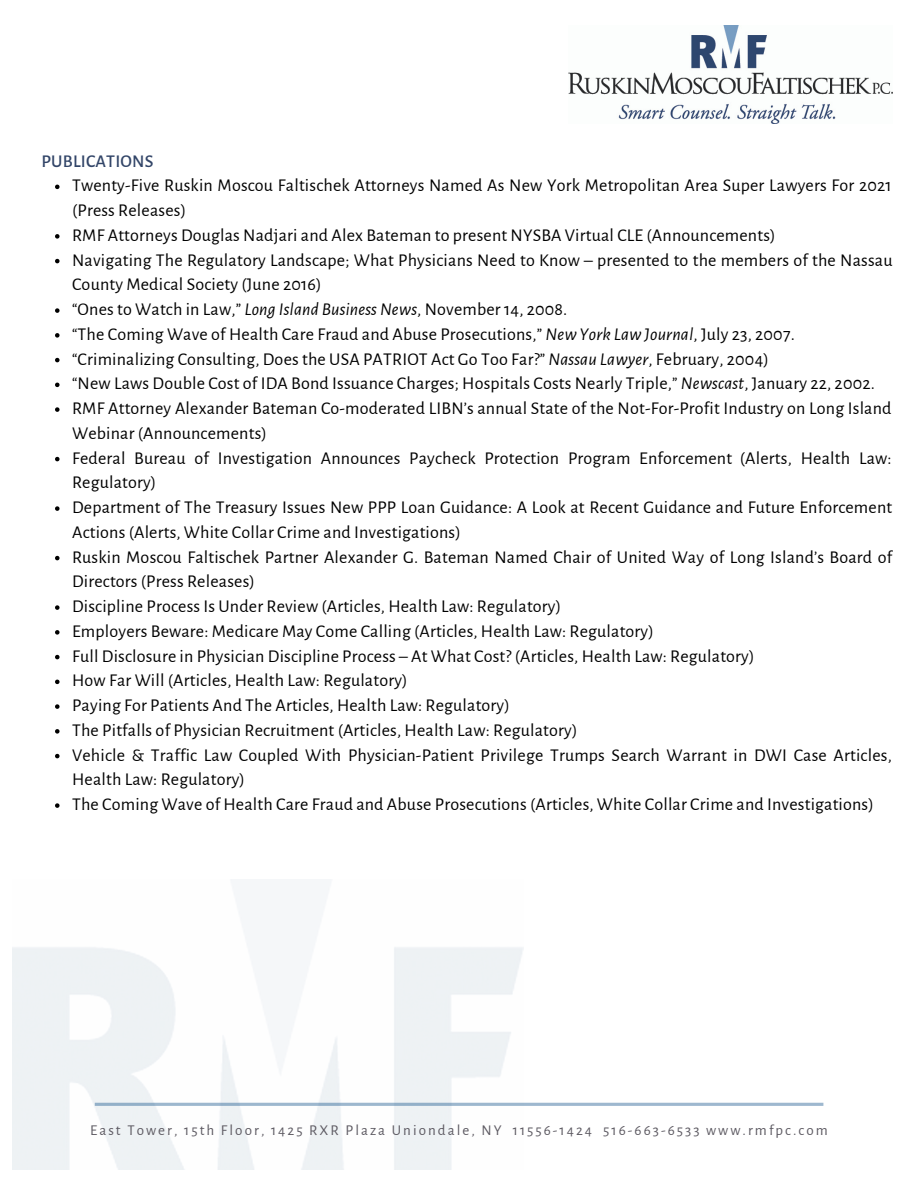
<style>
.page{position:relative;width:918px;height:1188px;background:#fff}
.page>*{position:absolute;margin:0;border:0;box-sizing:border-box;transform-origin:0 0}
.t1{font:18px/24.8px "Alegreya Sans";letter-spacing:.01em;color:#000}
.t2{font:500 18px "Alegreya Sans";letter-spacing:.01em;color:#324568}
.t3{font:15px "Alegreya Sans";letter-spacing:.135em;color:#5d5a62}
.s1{font-style:italic}
</style>
<div class="page">
<img style="left:569px;top:26px;width:324px;height:97px">
<svg style="left:95px;top:1103px;width:728px;height:3px;background:#9eb8ce"></svg>
<svg style="left:55px;top:185px;width:5px;height:4px"></svg>
<svg style="left:55px;top:234px;width:5px;height:5px"></svg>
<svg style="left:55px;top:259px;width:5px;height:4px"></svg>
<svg style="left:55px;top:308px;width:5px;height:5px"></svg>
<svg style="left:55px;top:333px;width:5px;height:5px"></svg>
<svg style="left:55px;top:358px;width:5px;height:4px"></svg>
<svg style="left:55px;top:383px;width:5px;height:4px"></svg>
<svg style="left:55px;top:407px;width:5px;height:5px"></svg>
<svg style="left:55px;top:457px;width:5px;height:4px"></svg>
<svg style="left:55px;top:506px;width:5px;height:5px"></svg>
<svg style="left:55px;top:556px;width:5px;height:4px"></svg>
<svg style="left:55px;top:605px;width:5px;height:5px"></svg>
<svg style="left:55px;top:630px;width:5px;height:5px"></svg>
<svg style="left:55px;top:655px;width:5px;height:4px"></svg>
<svg style="left:55px;top:680px;width:5px;height:4px"></svg>
<svg style="left:55px;top:704px;width:5px;height:5px"></svg>
<svg style="left:55px;top:729px;width:5px;height:5px"></svg>
<svg style="left:55px;top:754px;width:5px;height:4px"></svg>
<svg style="left:55px;top:803px;width:5px;height:5px"></svg>
<p class="t2" style="left:42px;top:152px;width:113px">PUBLICATIONS</p>
<p class="t1" style="left:72px;top:174px;width:821px">Twenty-Five Ruskin Moscou Faltischek Attorneys Named As New York Metropolitan Area Super Lawyers For 2021 (Press Releases)</p>
<p class="t1" style="left:72px;top:223px;width:705px">RMF Attorneys Douglas Nadjari and Alex Bateman to present NYSBA Virtual CLE (Announcements)</p>
<p class="t1" style="left:72px;top:248px;width:822px">Navigating The Regulatory Landscape; What Physicians Need to Know – presented to the members of the Nassau<br>County Medical Society (June 2016)</p>
<p class="t1" style="left:72px;top:297px;width:497px">“Ones to Watch in Law,” <span class="s1">Long Island Business News</span>, November 14, 2008.</p>
<p class="t1" style="left:72px;top:322px;width:724px">“The Coming Wave of Health Care Fraud and Abuse Prosecutions,” <span class="s1">New York Law Journal</span>, July 23, 2007.</p>
<p class="t1" style="left:72px;top:347px;width:698px">“Criminalizing Consulting, Does the USA PATRIOT Act Go Too Far?” <span class="s1">Nassau Lawyer</span>, February, 2004)</p>
<p class="t1" style="left:72px;top:372px;width:804px">“New Laws Double Cost of IDA Bond Issuance Charges; Hospitals Costs Nearly Triple,” <span class="s1">Newscast</span>, January 22, 2002.</p>
<p class="t1" style="left:72px;top:396px;width:821px">RMF Attorney Alexander Bateman Co-moderated LIBN’s annual State of the Not-For-Profit Industry on Long Island<br>Webinar (Announcements)</p>
<p class="t1" style="left:72px;top:446px;width:821px">Federal Bureau of Investigation Announces Paycheck Protection Program Enforcement (Alerts, Health Law:<br>Regulatory)</p>
<p class="t1" style="left:72px;top:495px;width:822px">Department of The Treasury Issues New PPP Loan Guidance: A Look at Recent Guidance and Future Enforcement<br>Actions (Alerts, White Collar Crime and Investigations)</p>
<p class="t1" style="left:72px;top:545px;width:822px">Ruskin Moscou Faltischek Partner Alexander G. Bateman Named Chair of United Way of Long Island’s Board of<br>Directors (Press Releases)</p>
<p class="t1" style="left:72px;top:594px;width:491px">Discipline Process Is Under Review (Articles, Health Law: Regulatory)</p>
<p class="t1" style="left:72px;top:619px;width:583px">Employers Beware: Medicare May Come Calling (Articles, Health Law: Regulatory)</p>
<p class="t1" style="left:72px;top:644px;width:684px">Full Disclosure in Physician Discipline Process – At What Cost? (Articles, Health Law: Regulatory)</p>
<p class="t1" style="left:72px;top:669px;width:337px">How Far Will (Articles, Health Law: Regulatory)</p>
<p class="t1" style="left:72px;top:693px;width:439px">Paying For Patients And The Articles, Health Law: Regulatory)</p>
<p class="t1" style="left:72px;top:718px;width:507px">The Pitfalls of Physician Recruitment (Articles, Health Law: Regulatory)</p>
<p class="t1" style="left:72px;top:743px;width:821px">Vehicle &amp; Traffic Law Coupled With Physician-Patient Privilege Trumps Search Warrant in DWI Case Articles,<br>Health Law: Regulatory)</p>
<p class="t1" style="left:72px;top:792px;width:803px">The Coming Wave of Health Care Fraud and Abuse Prosecutions (Articles, White Collar Crime and Investigations)</p>
<p class="t3" style="left:90px;top:1123px;width:739px">East Tower, 15th Floor, 1425 RXR Plaza Uniondale, NY 11556-1424 516-663-6533 www.rmfpc.com</p>
</div>
